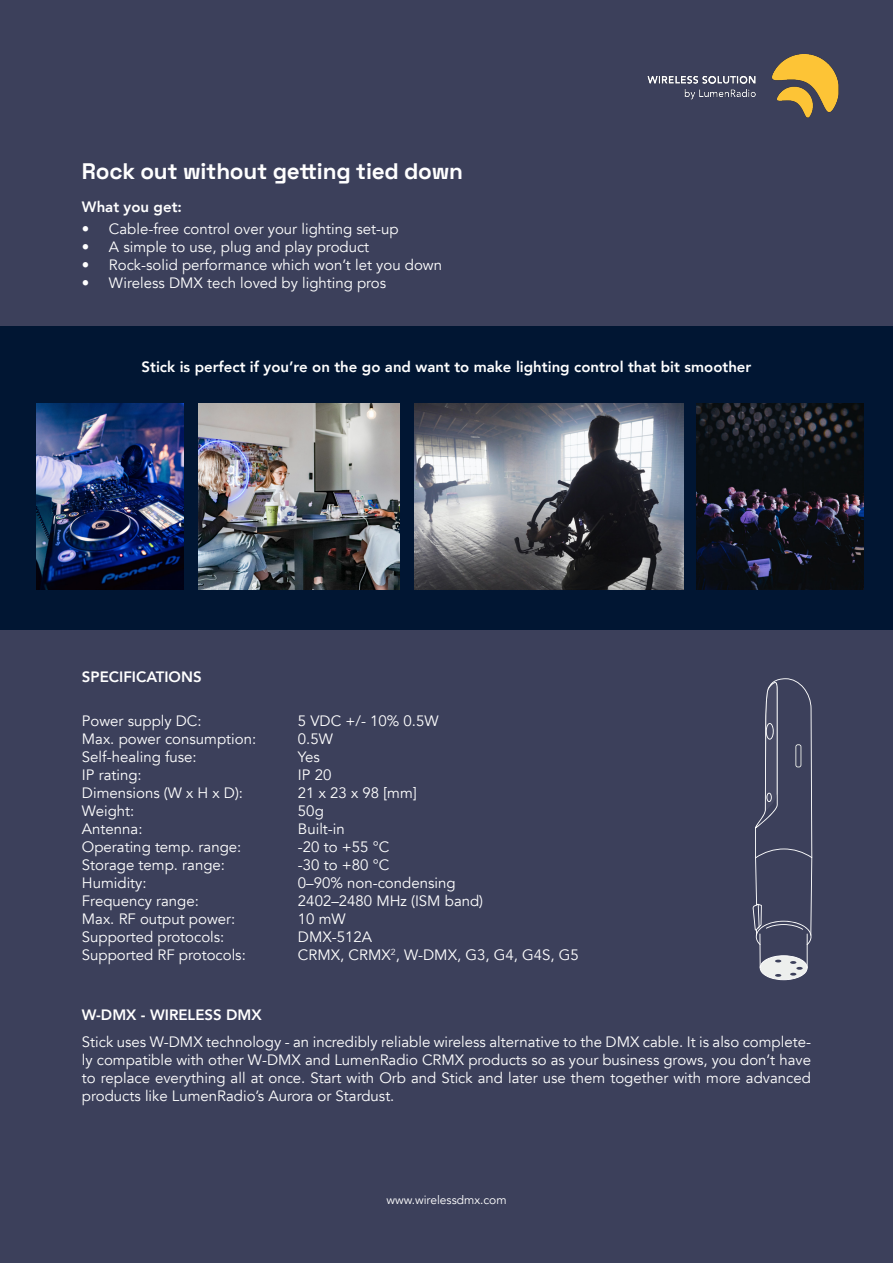
<style>
.page{position:relative;width:893px;height:1263px;background:#3c405b}
.page>*{position:absolute;margin:0;border:0;box-sizing:border-box;transform-origin:0 0}
.Bread{font:700 22.5px "Space Grotesk";letter-spacing:-.01em;color:#fff}
.Bread-2{font:15px/18px "Avenir";color:#fff;text-align:justify}
.specifikationer_över_spalt{font:15px "Avenir";color:#fff}
.Bread-3{font:800 15px "Avenir";color:#fff}
.CAPS_head_vit{font:800 15px "Avenir";color:#fff}
.t1{font:12px "Avenir";color:#fff}
</style>
<div class="page">
<div style="left:0;top:326px;width:893px;height:303px;background:#011633"></div>
<img style="left:647px;top:55px;width:192px;height:62px">
<img style="left:36px;top:404px;width:147px;height:186px">
<img style="left:198px;top:404px;width:202px;height:186px">
<img style="left:415px;top:404px;width:268px;height:186px">
<img style="left:697px;top:404px;width:166px;height:186px">
<hr style="left:759px;top:933px;width:2px;height:35px;background:#fff">
<hr style="left:807px;top:933px;width:1px;height:35px;background:#fff">
<svg style="left:760px;top:955px;width:48px;height:25px"></svg>
<svg style="left:753px;top:678px;width:59px;height:267px"></svg>
<p class="Bread" style="left:82px;top:153px;width:383px">Rock out without getting tied down</p>
<p class="Bread-3" style="left:82px;top:195px;width:101px">What you get:</p>
<p class="Bread-2" style="left:82px;top:220px;width:318px">• Cable-free control over your lighting set-up</p>
<p class="Bread-2" style="left:82px;top:238px;width:289px">• A simple to use, plug and play product</p>
<p class="Bread-2" style="left:82px;top:256px;width:362px">• Rock-solid performance which won’t let you down</p>
<p class="Bread-2" style="left:82px;top:274px;width:306px">• Wireless DMX tech loved by lighting pros</p>
<p class="Bread-3" style="left:142px;top:355px;width:611px">Stick is perfect if you’re on the go and want to make lighting control that bit smoother</p>
<p class="CAPS_head_vit" style="left:82px;top:665px;width:121px">SPECIFICATIONS</p>
<p class="specifikationer_över_spalt" style="left:82px;top:712px;width:121px">Power supply DC:</p>
<p class="specifikationer_över_spalt" style="left:298px;top:712px;width:142px">5 VDC +/- 10% 0.5W</p>
<p class="specifikationer_över_spalt" style="left:82px;top:730px;width:176px">Max. power consumption:</p>
<p class="specifikationer_över_spalt" style="left:298px;top:730px;width:37px">0.5W</p>
<p class="specifikationer_över_spalt" style="left:82px;top:748px;width:116px">Self-healing fuse:</p>
<p class="specifikationer_över_spalt" style="left:298px;top:748px;width:23px">Yes</p>
<p class="specifikationer_över_spalt" style="left:82px;top:766px;width:61px">IP rating:</p>
<p class="specifikationer_över_spalt" style="left:298px;top:766px;width:35px">IP 20</p>
<p class="specifikationer_över_spalt" style="left:82px;top:784px;width:163px">Dimensions (W x H x D):</p>
<p class="specifikationer_över_spalt" style="left:298px;top:784px;width:120px">21 x 23 x 98 [mm]</p>
<p class="specifikationer_över_spalt" style="left:82px;top:802px;width:54px">Weight:</p>
<p class="specifikationer_över_spalt" style="left:298px;top:802px;width:27px">50g</p>
<p class="specifikationer_över_spalt" style="left:82px;top:820px;width:62px">Antenna:</p>
<p class="specifikationer_över_spalt" style="left:298px;top:820px;width:48px">Built-in</p>
<p class="specifikationer_över_spalt" style="left:82px;top:838px;width:161px">Operating temp. range:</p>
<p class="specifikationer_över_spalt" style="left:298px;top:838px;width:93px">-20 to +55 °C</p>
<p class="specifikationer_över_spalt" style="left:82px;top:856px;width:145px">Storage temp. range:</p>
<p class="specifikationer_över_spalt" style="left:298px;top:856px;width:93px">-30 to +80 °C</p>
<p class="specifikationer_över_spalt" style="left:82px;top:874px;width:66px">Humidity:</p>
<p class="specifikationer_över_spalt" style="left:298px;top:874px;width:159px">0–90% non-condensing</p>
<p class="specifikationer_över_spalt" style="left:82px;top:892px;width:118px">Frequency range:</p>
<p class="specifikationer_över_spalt" style="left:298px;top:892px;width:187px">2402–2480 MHz (ISM band)</p>
<p class="specifikationer_över_spalt" style="left:82px;top:910px;width:155px">Max. RF output power:</p>
<p class="specifikationer_över_spalt" style="left:298px;top:910px;width:49px">10 mW</p>
<p class="specifikationer_över_spalt" style="left:82px;top:928px;width:144px">Supported protocols:</p>
<p class="specifikationer_över_spalt" style="left:298px;top:928px;width:76px">DMX-512A</p>
<p class="specifikationer_över_spalt" style="left:82px;top:946px;width:165px">Supported RF protocols:</p>
<p class="specifikationer_över_spalt" style="left:298px;top:946px;width:282px">CRMX, CRMX<sup>2</sup>, W-DMX, G3, G4, G4S, G5</p>
<p class="CAPS_head_vit" style="left:82px;top:1003px;width:181px">W-DMX - WIRELESS DMX</p>
<p class="Bread-2" style="left:82px;top:1033px;width:731px">Stick uses W-DMX technology - an incredibly reliable wireless alternative to the DMX cable. It is also complete&shy;ly compatible with other W-DMX and LumenRadio CRMX products so as your business grows, you don’t have to replace everything all at once. Start with Orb and Stick and later use them together with more advanced products like LumenRadio’s Aurora or Stardust.</p>
<p class="t1" style="left:386px;top:1192px;width:122px">www.wirelessdmx.com</p>
</div>
